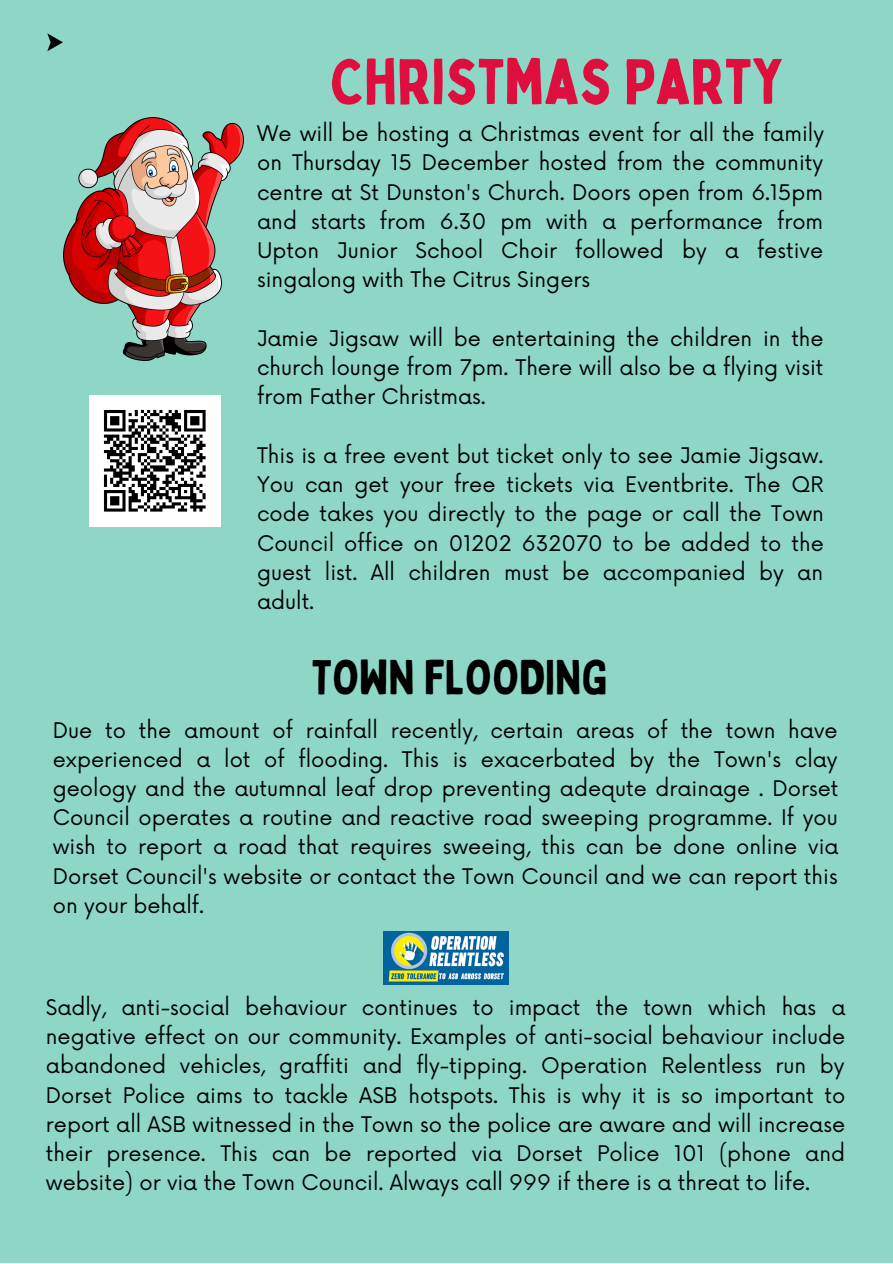
<style>
.page{position:relative;width:893px;height:1264px;background:#fff}
.page>*{position:absolute;margin:0;border:0;box-sizing:border-box;transform-origin:0 0}
.t1{font:63px "Bobby Jones";color:#de0f3f}
.t2{font:48px "Bobby Jones";color:#000}
.t3{font:21px/29.2px "Now";color:#000;text-align:justify}
</style>
<div class="page">
<div style="left:0;top:0;width:892px;height:1262px;background:#8ed7c7"></div>
<svg style="left:47px;top:33px;width:16px;height:18px"></svg>
<img style="left:63px;top:118px;width:180px;height:242px">
<img style="left:89px;top:395px;width:132px;height:131px">
<img style="left:383px;top:931px;width:125px;height:53px">
<h1 class="t1" style="left:330px;top:42px;width:454px">CHRISTMAS PARTY</h1>
<p class="t3" style="left:257px;top:120px;width:568px">We will be hosting a Christmas event for all the family on Thursday 15 December hosted from the community centre at St Dunston's Church. Doors open from 6.15pm and starts from 6.30 pm with a performance from Upton Junior School Choir followed by a festive singalong with The Citrus Singers</p>
<p class="t3" style="left:257px;top:325px;width:568px">Jamie Jigsaw will be entertaining the children in the church lounge from 7pm. There will also be a flying visit from Father Christmas.</p>
<p class="t3" style="left:257px;top:442px;width:568px">This is a free event but ticket only to see Jamie Jigsaw.<br>You can get your free tickets via Eventbrite. The QR code takes you directly to the page or call the Town Council office on 01202 632070 to be added to the guest list. All children must be accompanied by an adult.</p>
<h2 class="t2" style="left:312px;top:647px;width:297px">TOWN FLOODING</h2>
<p class="t3" style="left:53px;top:716px;width:787px">Due to the amount of rainfall recently, certain areas of the town have experienced a lot of flooding. This is exacerbated by the Town's clay geology and the autumnal leaf drop preventing adequte drainage . Dorset Council operates a routine and reactive road sweeping programme. If you wish to report a road that requires sweeing, this can be done online via Dorset Council's website or contact the Town Council and we can report this on your behalf.</p>
<p class="t3" style="left:46px;top:993px;width:801px">Sadly, anti-social behaviour continues to impact the town which has a negative effect on our community. Examples of anti-social behaviour include abandoned vehicles, graffiti and fly-tipping. Operation Relentless run by Dorset Police aims to tackle ASB hotspots. This is why it is so important to report all ASB witnessed in the Town so the police are aware and will increase their presence. This can be reported via Dorset Police 101 (phone and website) or via the Town Council. Always call 999 if there is a threat to life.</p>
</div>
